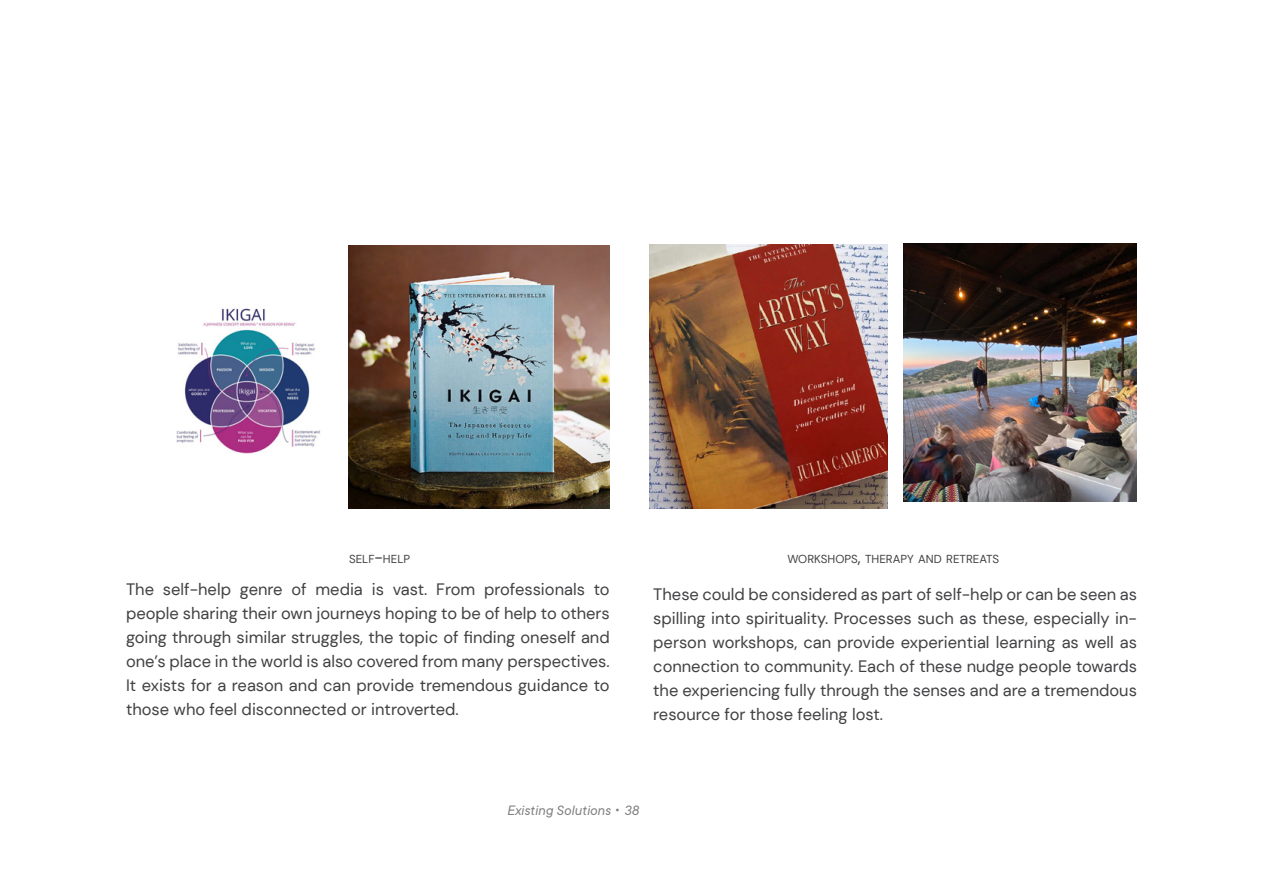
<style>
.page{position:relative;width:1263px;height:893px;background:#fff}
.page>*{position:absolute;margin:0;border:0;box-sizing:border-box;transform-origin:0 0}
.t1{font:16.5px/24px "DM Sans";color:#414042;text-align:justify}
.t2{font:italic 15px "TT Commons";color:#808080}
.t3{font:11.55px "DM Sans";color:#414042}
.s1{font-size:16.5px}
</style>
<div class="page">
<img style="left:176px;top:308px;width:144px;height:146px">
<img style="left:349px;top:246px;width:261px;height:263px">
<img style="left:649px;top:244px;width:239px;height:264px">
<img style="left:903px;top:243px;width:234px;height:259px">
<p class="t3" style="left:349px;top:552px;width:62px">SELF<span class="s1">-</span>HELP</p>
<p class="t3" style="left:787px;top:552px;width:213px">WORKSHOPS<span class="s1">,</span> THERAPY AND RETREATS</p>
<p class="t1" style="left:126px;top:577px;width:485px">The self-help genre of media is vast. From professionals to people sharing their own journeys hoping to be of help to others going through similar struggles, the topic of finding oneself and one’s place in the world is also covered from many perspectives.<br>It exists for a reason and can provide tremendous guidance to those who feel disconnected or introverted.</p>
<p class="t1" style="left:653px;top:582px;width:485px">These could be considered as part of self-help or can be seen as spilling into spirituality. Processes such as these, especially in&shy;person workshops, can provide experiential learning as well as connection to community. Each of these nudge people towards the experiencing fully through the senses and are a tremendous resource for those feeling lost.</p>
<p class="t2" style="left:507px;top:800px;width:134px">Existing Solutions • 38</p>
</div>
